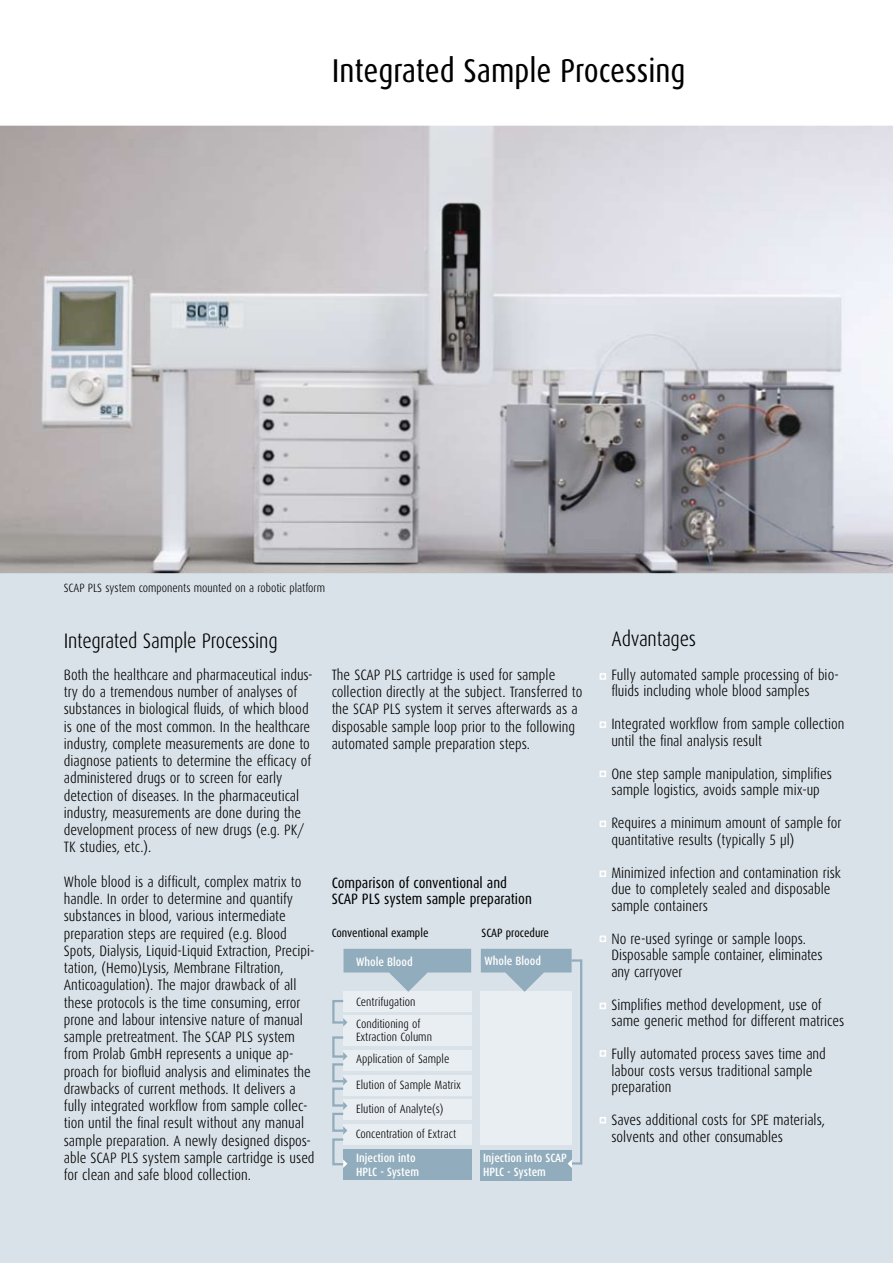
<style>
.page{position:relative;width:893px;height:1263px;background:#fff}
.page>*{position:absolute;margin:0;border:0;box-sizing:border-box;transform-origin:0 0}
.t1{font:33px "Dax Condensed";color:#000}
.t2{font:300 21px "Dax Condensed";letter-spacing:-.01em;color:#000}
.t3{font:300 15px/17.2px "Dax Condensed";color:#000}
.t4{font:15px/16.5px "Dax Condensed";color:#000}
.t5{font:300 12px/24.8px "Dax Condensed";color:#000}
.t6{font:500 12px/13.5px "Dax Condensed";color:#fff}
.t7{font:12px "Dax Condensed";color:#000}
</style>
<div class="page">
<div style="left:0;top:568px;width:893px;height:695px;background:#d9e2e8"></div>
<img style="left:0;top:126px;width:893px;height:447px">
<svg style="left:600px;top:673px;width:6px;height:7px"></svg>
<svg style="left:600px;top:721px;width:6px;height:7px"></svg>
<svg style="left:600px;top:770px;width:6px;height:7px"></svg>
<svg style="left:600px;top:820px;width:6px;height:7px"></svg>
<svg style="left:600px;top:870px;width:6px;height:7px"></svg>
<svg style="left:600px;top:935px;width:6px;height:7px"></svg>
<svg style="left:600px;top:1003px;width:6px;height:6px"></svg>
<svg style="left:600px;top:1050px;width:6px;height:7px"></svg>
<svg style="left:600px;top:1117px;width:6px;height:6px"></svg>
<div style="left:343px;top:1150px;width:129px;height:30px;background:#91acbc"></div>
<svg style="left:343px;top:949px;width:128px;height:9px"></svg>
<div style="left:480px;top:1150px;width:92px;height:31px;background:#91acbc"></div>
<svg style="left:481px;top:949px;width:91px;height:9px"></svg>
<svg style="left:332px;top:958px;width:250px;height:208px"></svg>
<svg style="left:343px;top:1018px;width:4px;height:8px"></svg>
<svg style="left:343px;top:1052px;width:4px;height:8px"></svg>
<svg style="left:343px;top:1077px;width:4px;height:8px"></svg>
<svg style="left:343px;top:1101px;width:4px;height:9px"></svg>
<svg style="left:343px;top:1126px;width:4px;height:9px"></svg>
<svg style="left:343px;top:1159px;width:4px;height:9px"></svg>
<svg style="left:568px;top:1159px;width:4px;height:9px"></svg>
<h1 class="t1" style="left:332px;top:53px;width:355px">Integrated Sample Processing</h1>
<p class="t5" style="left:64px;top:575px;width:263px">SCAP PLS system components mounted on a robotic platform</p>
<h2 class="t2" style="left:64px;top:629px;width:215px">Integrated Sample Processing</h2>
<h2 class="t2" style="left:612px;top:628px;width:86px">Advantages</h2>
<p class="t3" style="left:611px;top:666px;width:229px;line-height:16.5px">Fully automated sample processing of bio&shy;fluids including whole blood samples</p>
<p class="t3" style="left:611px;top:716px;width:235px;line-height:16.5px">Integrated workflow from sample collection until the final analysis result</p>
<p class="t3" style="left:611px;top:765px;width:222px;line-height:16.5px">One step sample manipulation, simplifies sample logistics, avoids sample mix-up</p>
<p class="t3" style="left:611px;top:815px;width:232px;line-height:16.5px">Requires a minimum amount of sample for quantitative results (typically 5 µl)</p>
<p class="t3" style="left:611px;top:864px;width:231px;line-height:16.5px">Minimized infection and contamination risk due to completely sealed and disposable sample containers</p>
<p class="t3" style="left:611px;top:930px;width:213px;line-height:16.5px">No re-used syringe or sample loops.<br>Disposable sample container, eliminates any carryover</p>
<p class="t3" style="left:611px;top:996px;width:234px;line-height:16.5px">Simplifies method development, use of same generic method for different matrices</p>
<p class="t3" style="left:611px;top:1046px;width:216px;line-height:16.5px">Fully automated process saves time and labour costs versus traditional sample preparation</p>
<p class="t3" style="left:611px;top:1112px;width:215px;line-height:16.5px">Saves additional costs for SPE materials, solvents and other consumables</p>
<p class="t3" style="left:332px;top:666px;width:252px">The SCAP PLS cartridge is used for sample collection directly at the subject. Transferred to the SCAP PLS system it serves afterwards as a disposable sample loop prior to the following automated sample preparation steps.</p>
<p class="t3" style="left:64px;top:666px;width:250px">Both the healthcare and pharmaceutical indus&shy;try do a tremendous number of analyses of substances in biological fluids, of which blood is one of the most common. In the healthcare industry, complete measurements are done to diagnose patients to determine the efficacy of administered drugs or to screen for early detection of diseases. In the pharmaceutical industry, measurements are done during the development process of new drugs (e.g. PK/ TK studies, etc.).</p>
<p class="t3" style="left:64px;top:873px;width:252px">Whole blood is a difficult, complex matrix to handle. In order to determine and quantify substances in blood, various intermediate preparation steps are required (e.g. Blood Spots, Dialysis, Liquid-Liquid Extraction, Precipi&shy;tation, (Hemo)Lysis, Membrane Filtration, Anticoagulation). The major drawback of all these protocols is the time consuming, error prone and labour intensive nature of manual sample pretreatment. The SCAP PLS system from Prolab GmbH represents a unique ap&shy;proach for biofluid analysis and eliminates the drawbacks of current methods. It delivers a fully integrated workflow from sample collec&shy;tion until the final result without any manual sample preparation. A newly designed dispos&shy;able SCAP PLS system sample cartridge is used for clean and safe blood collection.</p>
<p class="t4" style="left:332px;top:874px;width:202px">Comparison of conventional and<br>SCAP PLS system sample preparation</p>
<p class="t7" style="left:332px;top:926px;width:98px">Conventional example</p>
<p class="t7" style="left:481px;top:926px;width:69px">SCAP procedure</p>
<p class="t6" style="left:356px;top:955px;width:58px">Whole Blood</p>
<p class="t6" style="left:484px;top:954px;width:58px">Whole Blood</p>
<p class="t5" style="left:356px;top:990px;width:61px">Centrifugation</p>
<p class="t5" style="left:356px;top:1017px;width:77px;line-height:13.5px">Conditioning of<br>Extraction Column</p>
<p class="t5" style="left:356px;top:1047px;width:107px">Application of Sample<br>Elution of Sample Matrix<br>Elution of Analyte(s)<br>Concentration of Extract</p>
<p class="t6" style="left:356px;top:1151px;width:64px">Injection into<br>HPLC - System</p>
<p class="t6" style="left:483px;top:1152px;width:85px">Injection into SCAP<br>HPLC - System</p>
</div>
